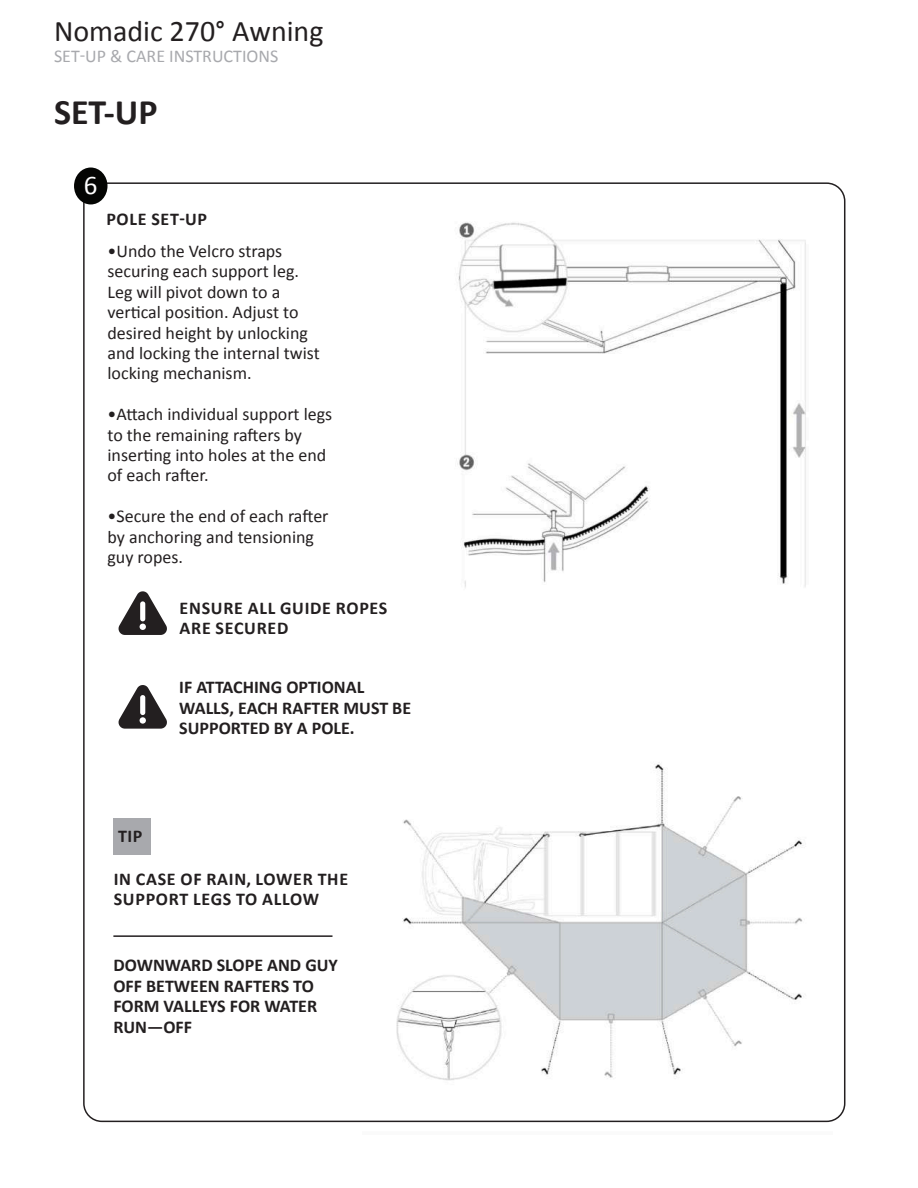
<style>
.page{position:relative;width:918px;height:1188px;background:#fff}
.page>*{position:absolute;margin:0;border:0;box-sizing:border-box;transform-origin:0 0}
.t1{font:700 36px "Calibri";color:#231f20}
.t2{font:30px "Calibri";color:#231f20}
.t3{font:27px "Calibri";color:#fff}
.t4{font:18px/20.4px "Calibri";color:#231f20}
.t5{font:700 18px/20.4px "Calibri";color:#231f20}
.t6{font:700 18px/20.4px "Calibri";letter-spacing:.04em;color:#231f20}
.t7{font:18px "Calibri";color:#a8a9ad}
</style>
<div class="page">
<div style="left:74px;top:168px;width:34px;height:36px;background:#040503;border-radius:50%"></div>
<svg style="left:118px;top:591px;width:49px;height:44px"></svg>
<svg style="left:118px;top:685px;width:49px;height:44px"></svg>
<div style="left:113px;top:818px;width:38px;height:37px;background:#a8a9ad"></div>
<hr style="left:113px;top:935px;width:220px;height:2px;background:#231f20">
<img style="left:457px;top:222px;width:349px;height:366px">
<img style="left:363px;top:764px;width:470px;height:359px">
<h2 class="t2" style="left:54px;top:12px;width:271px">Nomadic 270° Awning</h2>
<p class="t7" style="left:54px;top:45px;width:226px">SET-UP &amp; CARE INSTRUCTIONS</p>
<h1 class="t1" style="left:54px;top:90px;width:105px">SET-UP</h1>
<h3 class="t3" style="left:84px;top:169px;width:15px">6</h3>
<p class="t6" style="left:106px;top:208px;width:102px">POLE SET-UP</p>
<p class="t4" style="left:108px;top:240px;width:214px">•Undo the Velcro straps securing each support leg.<br>Leg will pivot down to a vertical position. Adjust to desired height by unlocking and locking the internal twist locking mechanism.</p>
<p class="t4" style="left:108px;top:403px;width:226px">•Attach individual support legs to the remaining rafters by inserting into holes at the end of each rafter.</p>
<p class="t4" style="left:108px;top:505px;width:223px">•Secure the end of each rafter by anchoring and tensioning guy ropes.</p>
<p class="t6" style="left:180px;top:597px;width:209px">ENSURE ALL GUIDE ROPES<br>ARE SECURED</p>
<p class="t5" style="left:179px;top:676px;width:233px">IF ATTACHING OPTIONAL<br>WALLS, EACH RAFTER MUST BE<br>SUPPORTED BY A POLE.</p>
<p class="t5" style="left:118px;top:825px;width:26px">TIP</p>
<p class="t6" style="left:114px;top:868px;width:236px">IN CASE OF RAIN, LOWER THE<br>SUPPORT LEGS TO ALLOW</p>
<p class="t5" style="left:113px;top:954px;width:226px">DOWNWARD SLOPE AND GUY<br>OFF BETWEEN RAFTERS TO<br>FORM VALLEYS FOR WATER<br>RUN—OFF</p>
</div>
